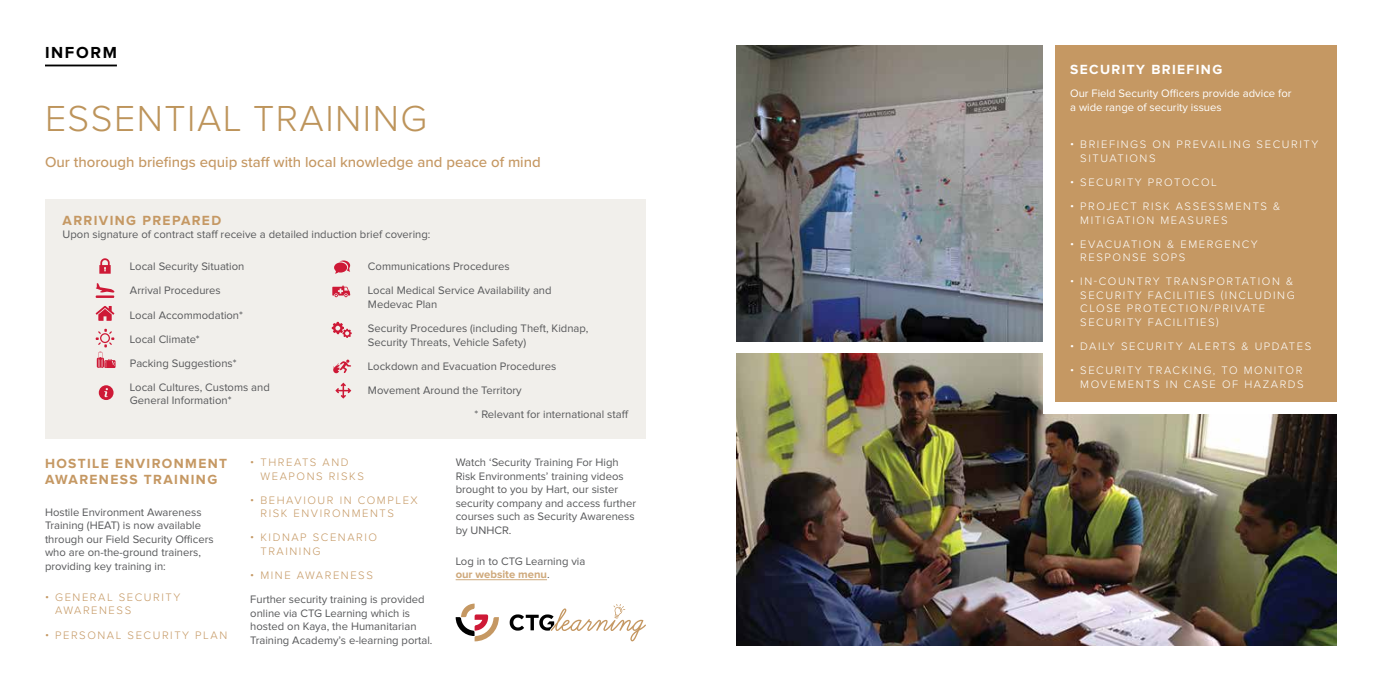
<style>
.page{position:relative;width:1382px;height:691px;background:#fff}
.page>*{position:absolute;margin:0;border:0;box-sizing:border-box;transform-origin:0 0}
.t1{font:300 37.5px "Proxima Nova";letter-spacing:.04em;color:#bd945b}
.t2{font:700 16.62px "Proxima Nova";letter-spacing:.1em;color:#000}
.t3{font:500 15px "Proxima Nova";color:#c59863}
.t4{font:700 13.75px/16.5px "Proxima Nova";letter-spacing:.1em;color:#c59863}
.t5{font:700 13.75px "Proxima Nova";letter-spacing:.1em;color:#fff}
.t6{font:11.25px/13.5px "Proxima Nova";color:#58595b}
.t7{font:300 11.25px/13.5px "Proxima Nova";letter-spacing:.14em;color:#fff}
.t8{font:300 11.25px/13.5px "Proxima Nova";letter-spacing:.14em;color:#c59863}
.t9{font:11.25px/13.5px "Proxima Nova";color:#fff}
.s1{font-weight:700;color:#cfa97b}
</style>
<div class="page">
<div style="left:45px;top:199px;width:601px;height:239px;background:#f1efeb"></div>
<hr style="left:45px;top:65px;width:72px;height:1px;background:#000">
<svg style="left:99px;top:258px;width:12px;height:16px"></svg>
<svg style="left:96px;top:283px;width:18px;height:15px"></svg>
<svg style="left:96px;top:306px;width:18px;height:15px"></svg>
<svg style="left:96px;top:329px;width:20px;height:39px"></svg>
<svg style="left:99px;top:385px;width:15px;height:15px"></svg>
<svg style="left:335px;top:383px;width:16px;height:16px"></svg>
<svg style="left:334px;top:260px;width:16px;height:14px"></svg>
<svg style="left:332px;top:285px;width:18px;height:12px"></svg>
<svg style="left:332px;top:322px;width:20px;height:16px"></svg>
<svg style="left:333px;top:360px;width:18px;height:14px"></svg>
<hr style="left:456px;top:579px;width:91px;height:1px;background:#cfa97b">
<img style="left:736px;top:46px;width:307px;height:296px">
<img style="left:736px;top:354px;width:601px;height:292px">
<div style="left:1044px;top:46px;width:300px;height:368px;background:#fff"></div>
<div style="left:1056px;top:45px;width:281px;height:357px;background:#c59863"></div>
<svg style="left:456px;top:604px;width:43px;height:37px"></svg>
<svg style="left:510px;top:604px;width:136px;height:37px"></svg>
<h2 class="t2" style="left:45px;top:45px;width:73px">INFORM</h2>
<h1 class="t1" style="left:45px;top:91px;width:384px">ESSENTIAL TRAINING</h1>
<h3 class="t3" style="left:45px;top:151px;width:497px">Our thorough briefings equip staff with local knowledge and peace of mind</h3>
<p class="t4" style="left:63px;top:213px;width:160px">ARRIVING PREPARED</p>
<p class="t6" style="left:63px;top:228px;width:369px">Upon signature of contract staff receive a detailed induction brief covering:</p>
<p class="t6" style="left:130px;top:255px;width:141px;line-height:24.1px">Local Security Situation<br>Arrival Procedures<br>Local Accommodation*<br>Local Climate*<br>Packing Suggestions*<br>Local Cultures, Customs and</p>
<p class="t6" style="left:130px;top:394px;width:103px">General Information*</p>
<p class="t6" style="left:368px;top:255px;width:185px;line-height:24.1px">Communications Procedures<br>Local Medical Service Availability and</p>
<p class="t6" style="left:368px;top:293px;width:222px;line-height:24.1px">Medevac Plan<br>Security Procedures (including Theft, Kidnap,</p>
<p class="t6" style="left:368px;top:330px;width:190px;line-height:24.1px">Security Threats, Vehicle Safety)<br>Lockdown and Evacuation Procedures<br>Movement Around the Territory</p>
<p class="t6" style="left:475px;top:408px;width:156px">* Relevant for international staff</p>
<p class="t4" style="left:45px;top:456px;width:184px">HOSTILE ENVIRONMENT<br>AWARENESS TRAINING</p>
<p class="t6" style="left:45px;top:506px;width:170px">Hostile Environment Awareness<br>Training (HEAT) is now available through our Field Security Officers who are on-the-ground trainers, providing key training in:</p>
<p class="t8" style="left:55px;top:590px;width:127px;text-indent:-10px">• GENERAL SECURITY<br>AWARENESS</p>
<p class="t8" style="left:45px;top:627px;width:184px">• PERSONAL SECURITY PLAN</p>
<p class="t8" style="left:260px;top:455px;width:105px;text-indent:-10px">• THREATS AND<br>WEAPONS RISKS</p>
<p class="t8" style="left:260px;top:492px;width:159px;text-indent:-10px">• BEHAVIOUR IN COMPLEX<br>RISK ENVIRONMENTS</p>
<p class="t8" style="left:260px;top:530px;width:118px;text-indent:-10px">• KIDNAP SCENARIO<br>TRAINING</p>
<p class="t8" style="left:250px;top:568px;width:124px">• MINE AWARENESS</p>
<p class="t6" style="left:250px;top:593px;width:184px">Further security training is provided online via CTG Learning which is hosted on Kaya, the Humanitarian Training Academy’s e-learning portal.</p>
<p class="t6" style="left:456px;top:456px;width:182px">Watch ‘Security Training For High<br>Risk Environments’ training videos brought to you by Hart, our sister security company and access further courses such as Security Awareness by UNHCR.</p>
<p class="t6" style="left:456px;top:555px;width:131px">Log in to CTG Learning via <span class="s1">our website menu</span>.</p>
<p class="t5" style="left:1070px;top:63px;width:154px">SECURITY BRIEFING</p>
<p class="t9" style="left:1070px;top:87px;width:223px">Our Field Security Officers provide advice for a wide range of security issues</p>
<p class="t7" style="left:1080px;top:137px;width:240px;text-indent:-10px">• BRIEFINGS ON PREVAILING SECURITY<br>SITUATIONS</p>
<p class="t7" style="left:1070px;top:175px;width:148px">• SECURITY PROTOCOL</p>
<p class="t7" style="left:1080px;top:199px;width:202px;text-indent:-10px">• PROJECT RISK ASSESSMENTS &amp;<br>MITIGATION MEASURES</p>
<p class="t7" style="left:1080px;top:237px;width:179px;text-indent:-10px">• EVACUATION &amp; EMERGENCY<br>RESPONSE SOPS</p>
<p class="t7" style="left:1080px;top:274px;width:216px;text-indent:-10px">• IN-COUNTRY TRANSPORTATION &amp;<br>SECURITY FACILITIES (INCLUDING<br>CLOSE PROTECTION/PRIVATE<br>SECURITY FACILITIES)</p>
<p class="t7" style="left:1070px;top:339px;width:243px">• DAILY SECURITY ALERTS &amp; UPDATES</p>
<p class="t7" style="left:1070px;top:363px;width:235px;text-align:right">• SECURITY TRACKING, TO MONITOR<br>MOVEMENTS IN CASE OF HAZARDS</p>
</div>
